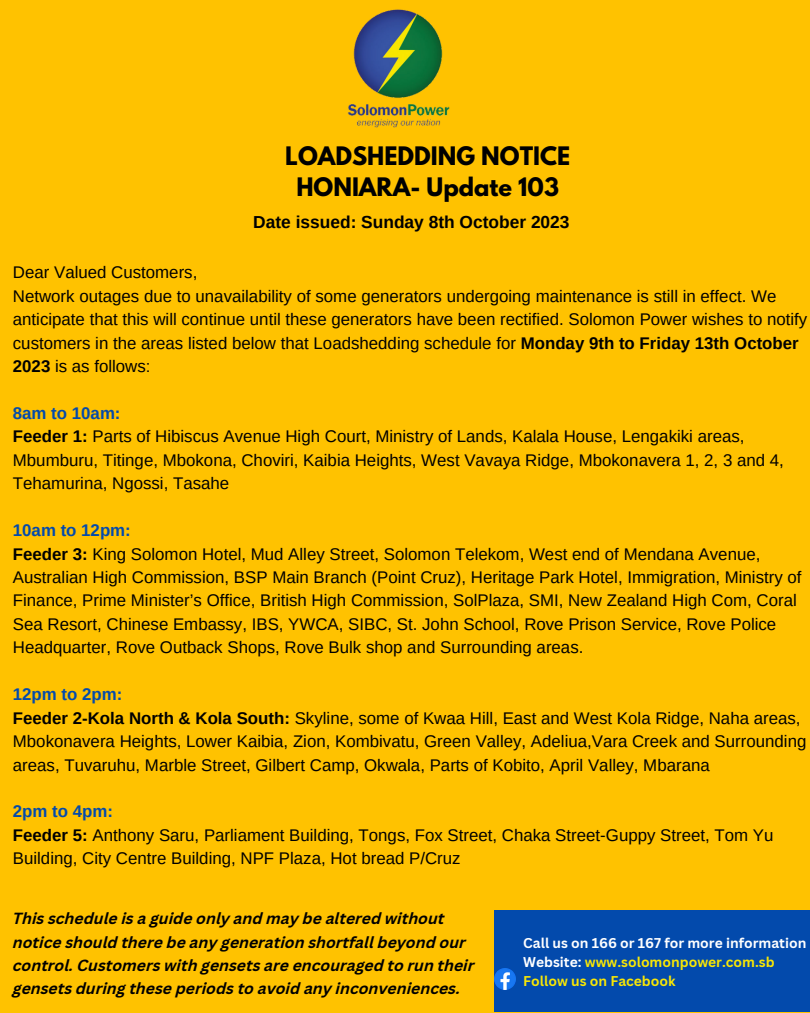
<style>
.page{position:relative;width:810px;height:1013px;background:#fff}
.page>*{position:absolute;margin:0;border:0;box-sizing:border-box;transform-origin:0 0}
.t1{font:700 22.6px "League Spartan";color:#000}
.t2{font:700 17.4px "Arimo";color:#000}
.t3{font:16.9px/23.4px "Arimo";color:#000}
.t4{font:700 16.9px "Arimo";color:#034aac}
.t5{font:italic 700 15.7px/23.2px "Canva Sans";color:#000}
.t6{font:700 13.8px "Canva Sans";color:#f8e705}
.t7{font:700 13.8px "Canva Sans";color:#fff}
.s1{font-weight:700}
.s2{color:#fff}
</style>
<div class="page">
<div style="left:0;top:0;width:810px;height:1012px;background:#ffc200"></div>
<img style="left:347px;top:9px;width:103px;height:119px">
<div style="left:495px;top:910px;width:315px;height:101px;background:#034aac"></div>
<img style="left:495px;top:968px;width:21px;height:21px">
<p class="t1" style="left:285px;top:144px;width:286px">LOADSHEDDING NOTICE</p>
<p class="t1" style="left:296px;top:176px;width:264px">HONIARA- Update 103</p>
<p class="t2" style="left:253px;top:212px;width:318px">Date issued: Sunday 8th October 2023</p>
<p class="t3" style="left:13px;top:261px;width:186px">Dear Valued Customers,</p>
<p class="t3" style="left:13px;top:284px;width:796px">Network outages due to unavailability of some generators undergoing maintenance is still in effect. We anticipate that this will continue until these generators have been rectified. Solomon Power wishes to notify customers in the areas listed below that Loadshedding schedule for <span class="s1">Monday 9th to Friday 13th October 2023</span> is as follows:</p>
<p class="t4" style="left:13px;top:403px;width:109px">8am to 10am:</p>
<p class="t3" style="left:13px;top:425px;width:773px"><span class="s1">Feeder 1:</span> Parts of Hibiscus Avenue High Court, Ministry of Lands, Kalala House, Lengakiki areas,<br>Mbumburu, Titinge, Mbokona, Choviri, Kaibia Heights, West Vavaya Ridge, Mbokonavera 1, 2, 3 and 4,<br>Tehamurina, Ngossi, Tasahe</p>
<p class="t4" style="left:13px;top:521px;width:120px">10am to 12pm:</p>
<p class="t3" style="left:13px;top:542px;width:790px"><span class="s1">Feeder 3:</span> King Solomon Hotel, Mud Alley Street, Solomon Telekom, West end of Mendana Avenue, Australian High Commission, BSP Main Branch (Point Cruz), Heritage Park Hotel, Immigration, Ministry of Finance, Prime Minister’s Office, British High Commission, SolPlaza, SMI, New Zealand High Com, Coral Sea Resort, Chinese Embassy, IBS, YWCA, SIBC, St. John School, Rove Prison Service, Rove Police Headquarter, Rove Outback Shops, Rove Bulk shop and Surrounding areas.</p>
<p class="t4" style="left:13px;top:685px;width:111px">12pm to 2pm:</p>
<p class="t3" style="left:13px;top:706px;width:795px"><span class="s1">Feeder 2-Kola North &amp; Kola South:</span> Skyline, some of Kwaa Hill, East and West Kola Ridge, Naha areas,<br>Mbokonavera Heights, Lower Kaibia, Zion, Kombivatu, Green Valley, Adeliua,Vara Creek and Surrounding areas, Tuvaruhu, Marble Street, Gilbert Camp, Okwala, Parts of Kobito, April Valley, Mbarana</p>
<p class="t4" style="left:13px;top:802px;width:102px">2pm to 4pm:</p>
<p class="t3" style="left:13px;top:823px;width:762px"><span class="s1">Feeder 5:</span> Anthony Saru, Parliament Building, Tongs, Fox Street, Chaka Street-Guppy Street, Tom Yu<br>Building, City Centre Building, NPF Plaza, Hot bread P/Cruz</p>
<p class="t5" style="left:13px;top:908px;width:463px">This schedule is a guide only and may be altered without notice should there be any generation shortfall beyond our control. Customers with gensets are encouraged to run their gensets during these periods to avoid any inconveniences.</p>
<p class="t7" style="left:523px;top:933px;width:285px">Call us on 166 or 167 for more information</p>
<p class="t6" style="left:523px;top:952px;width:253px"><span class="s2">Website:</span> www.solomonpower.com.sb</p>
<p class="t6" style="left:523px;top:971px;width:154px">Follow us on Facebook</p>
</div>
